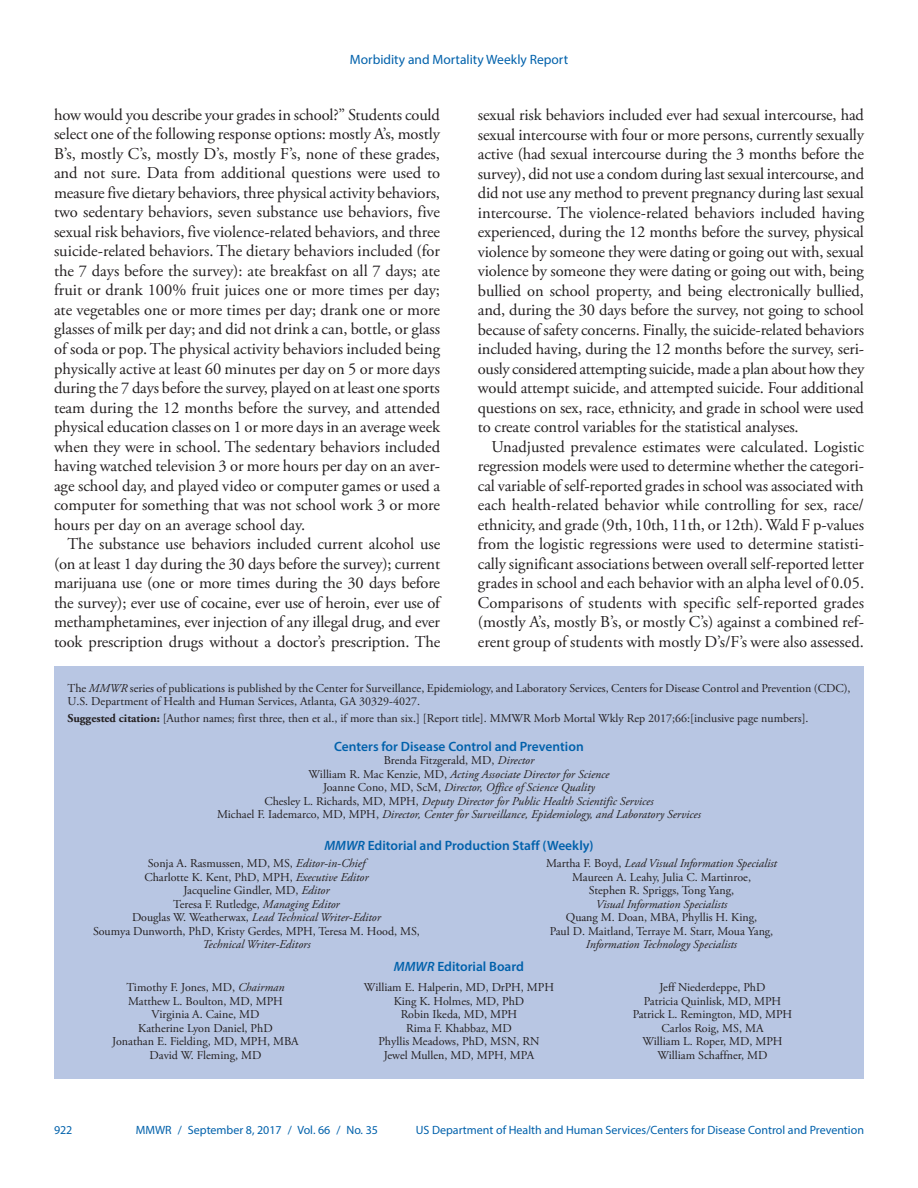
<style>
.page{position:relative;width:918px;height:1188px;background:#fff}
.page>*{position:absolute;margin:0;border:0;box-sizing:border-box;transform-origin:0 0}
.Paragraph{font:16.5px/19.5px "Adobe Garamond Pro";letter-spacing:-.01em;color:#231f20;text-align:justify}
.t1{font:600 13.5px "Myriad Pro";color:#0161ab}
.t2{font:13.5px "Myriad Pro";color:#0161ab}
.t3{font:12px/13.5px "Adobe Garamond Pro";color:#231f20;text-align:center}
.t4{font:italic 12px/13.5px "Adobe Garamond Pro";color:#231f20;text-align:center}
.t5{font:12px "Myriad Pro";color:#0161ab}
.s1{font-style:italic}
.s2{font-weight:700}
.s3{font-style:normal}
</style>
<div class="page">
<div style="left:54px;top:666px;width:810px;height:413px;background:#b8c6e3"></div>
<p class="t2" style="left:350px;top:51px;width:220px">Morbidity and Mortality Weekly Report</p>
<p class="Paragraph" style="left:54px;top:106px;width:388px">how would you describe your grades in school?” Students could select one of the following response options: mostly A’s, mostly B’s, mostly C’s, mostly D’s, mostly F’s, none of these grades, and not sure. Data from additional questions were used to measure five dietary behaviors, three physical activity behaviors, two sedentary behaviors, seven substance use behaviors, five sexual risk behaviors, five violence-related behaviors, and three suicide-related behaviors. The dietary behaviors included (for the 7 days before the survey): ate breakfast on all 7 days; ate fruit or drank 100% fruit juices one or more times per day; ate vegetables one or more times per day; drank one or more glasses of milk per day; and did not drink a can, bottle, or glass of soda or pop. The physical activity behaviors included being physically active at least 60 minutes per day on 5 or more days during the 7 days before the survey, played on at least one sports team during the 12 months before the survey, and attended physical education classes on 1 or more days in an average week when they were in school. The sedentary behaviors included having watched television 3 or more hours per day on an aver&shy;age school day, and played video or computer games or used a computer for something that was not school work 3 or more hours per day on an average school day.</p>
<p class="Paragraph" style="left:54px;top:535px;width:388px;text-indent:13px">The substance use behaviors included current alcohol use (on at least 1 day during the 30 days before the survey); current marijuana use (one or more times during the 30 days before the survey); ever use of cocaine, ever use of heroin, ever use of methamphetamines, ever injection of any illegal drug, and ever took prescription drugs without a doctor’s prescription. The</p>
<p class="Paragraph" style="left:478px;top:106px;width:388px">sexual risk behaviors included ever had sexual intercourse, had sexual intercourse with four or more persons, currently sexually active (had sexual intercourse during the 3 months before the survey), did not use a condom during last sexual intercourse, and did not use any method to prevent pregnancy during last sexual intercourse. The violence-related behaviors included having experienced, during the 12 months before the survey, physical violence by someone they were dating or going out with, sexual violence by someone they were dating or going out with, being bullied on school property, and being electronically bullied, and, during the 30 days before the survey, not going to school because of safety concerns. Finally, the suicide-related behaviors included having, during the 12 months before the survey, seri&shy;ously considered attempting suicide, made a plan about how they would attempt suicide, and attempted suicide. Four additional questions on sex, race, ethnicity, and grade in school were used to create control variables for the statistical analyses.</p>
<p class="Paragraph" style="left:478px;top:437px;width:388px;text-indent:13px">Unadjusted prevalence estimates were calculated. Logistic regression models were used to determine whether the categori&shy;cal variable of self-reported grades in school was associated with each health-related behavior while controlling for sex, race/ ethnicity, and grade (9th, 10th, 11th, or 12th). Wald F p-values from the logistic regressions were used to determine statisti&shy;cally significant associations between overall self-reported letter grades in school and each behavior with an alpha level of 0.05.<br>Comparisons of students with specific self-reported grades (mostly A’s, mostly B’s, or mostly C’s) against a combined ref&shy;erent group of students with mostly D’s/F’s were also assessed.</p>
<p class="t3" style="left:68px;top:682px;width:785px;text-align:left">The <span class="s1">MMWR</span> series of publications is published by the Center for Surveillance, Epidemiology, and Laboratory Services, Centers for Disease Control and Prevention (CDC),<br>U.S. Department of Health and Human Services, Atlanta, GA 30329-4027.</p>
<p class="t3" style="left:68px;top:712px;width:743px"><span class="s2">Suggested citation:</span> [Author names; first three, then et al., if more than six.] [Report title]. MMWR Morb Mortal Wkly Rep 2017;66:[inclusive page numbers].</p>
<p class="t1" style="left:334px;top:738px;width:251px">Centers for Disease Control and Prevention</p>
<p class="t4" style="left:217px;top:754px;width:485px"><span class="s3">Brenda Fitzgerald, MD,</span> Director<br><span class="s3">William R. Mac Kenzie, MD,</span> Acting Associate Director for Science<br><span class="s3">Joanne Cono, MD, ScM,</span> Director, Office of Science Quality<br><span class="s3">Chesley L. Richards, MD, MPH,</span> Deputy Director for Public Health Scientific Services<br><span class="s3">Michael F. Iademarco, MD, MPH,</span> Director, Center for Surveillance, Epidemiology, and Laboratory Services</p>
<p class="t1" style="left:324px;top:837px;width:271px"><span class="s1">MMWR</span> Editorial and Production Staff (Weekly)</p>
<p class="t3" style="left:93px;top:857px;width:328px">Sonja A. Rasmussen, MD, MS, <span class="s1">Editor-in-Chief<br></span>Charlotte K. Kent, PhD, MPH, <span class="s1">Executive Editor<br></span>Jacqueline Gindler, MD, <span class="s1">Editor<br></span>Teresa F. Rutledge, <span class="s1">Managing Editor<br></span>Douglas W. Weatherwax, <span class="s1">Lead Technical Writer-Editor<br></span>Soumya Dunworth, PhD, Kristy Gerdes, MPH, Teresa M. Hood, MS,</p>
<p class="t4" style="left:203px;top:938px;width:109px">Technical Writer-Editors</p>
<p class="t3" style="left:546px;top:857px;width:232px">Martha F. Boyd, <span class="s1">Lead Visual Information Specialist<br></span>Maureen A. Leahy, Julia C. Martinroe,<br>Stephen R. Spriggs, Tong Yang,</p>
<p class="t4" style="left:596px;top:897px;width:133px">Visual Information Specialists</p>
<p class="t3" style="left:550px;top:911px;width:225px">Quang M. Doan, MBA, Phyllis H. King,<br>Paul D. Maitland, Terraye M. Starr, Moua Yang,</p>
<p class="t4" style="left:586px;top:938px;width:153px">Information Technology Specialists</p>
<p class="t1" style="left:394px;top:958px;width:132px"><span class="s1">MMWR</span> Editorial Board</p>
<p class="t3" style="left:112px;top:981px;width:188px">Timothy F. Jones, MD, <span class="s1">Chairman<br></span>Matthew L. Boulton, MD, MPH<br>Virginia A. Caine, MD<br>Katherine Lyon Daniel, PhD<br>Jonathan E. Fielding, MD, MPH, MBA<br>David W. Fleming, MD</p>
<p class="t3" style="left:364px;top:981px;width:192px">William E. Halperin, MD, DrPH, MPH<br>King K. Holmes, MD, PhD<br>Robin Ikeda, MD, MPH<br>Rima F. Khabbaz, MD<br>Phyllis Meadows, PhD, MSN, RN<br>Jewel Mullen, MD, MPH, MPA</p>
<p class="t3" style="left:633px;top:981px;width:161px">Jeff Niederdeppe, PhD<br>Patricia Quinlisk, MD, MPH<br>Patrick L. Remington, MD, MPH<br>Carlos Roig, MS, MA<br>William L. Roper, MD, MPH<br>William Schaffner, MD</p>
<p class="t5" style="left:54px;top:1123px;width:20px">922</p>
<p class="t5" style="left:136px;top:1123px;width:244px">MMWR / September 8, 2017 / Vol. 66 / No. 35</p>
<p class="t5" style="left:416px;top:1123px;width:450px">US Department of Health and Human Services/Centers for Disease Control and Prevention</p>
</div>
